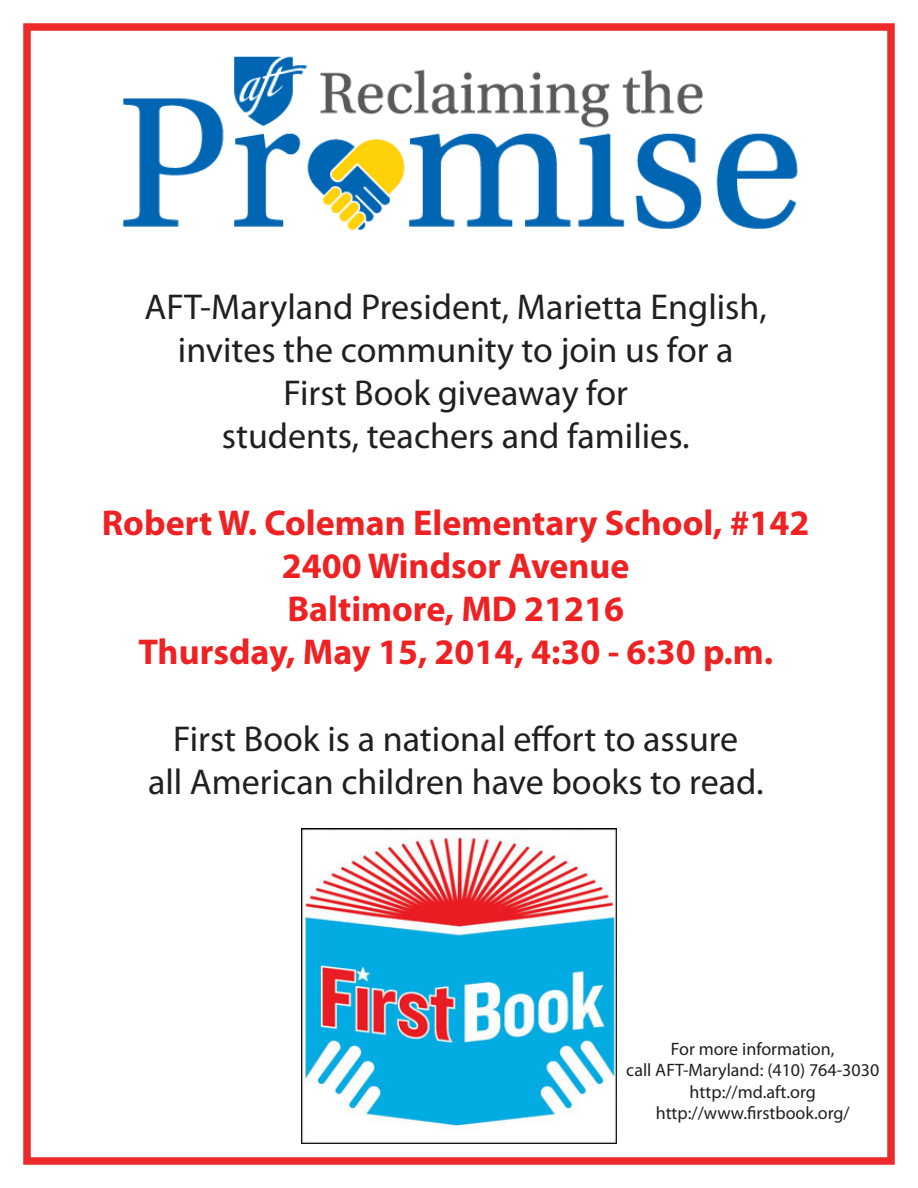
<style>
.page{position:relative;width:918px;height:1188px;background:#fff}
.page>*{position:absolute;margin:0;border:0;box-sizing:border-box;transform-origin:0 0}
.t1{font:36px "Myriad Pro";color:#231f20}
.t2{font:700 36px "Myriad Pro";color:#ee2123}
.t3{font:18px "Myriad Pro";color:#231f20}
</style>
<div class="page">
<img style="left:123px;top:56px;width:675px;height:175px">
<div style="left:23px;top:23px;width:872px;height:1142px;border:8px solid #ee292c"></div>
<img style="left:302px;top:828px;width:314px;height:315px">
<p class="t1" style="left:145px;top:284px;width:624px">AFT-Maryland President, Marietta English,</p>
<p class="t1" style="left:178px;top:328px;width:557px">invites the community to join us for a</p>
<p class="t1" style="left:284px;top:371px;width:346px">First Book giveaway for</p>
<p class="t1" style="left:222px;top:414px;width:469px">students, teachers and families.</p>
<p class="t2" style="left:102px;top:499px;width:709px">Robert W. Coleman Elementary School, #142</p>
<p class="t2" style="left:282px;top:542px;width:349px">2400 Windsor Avenue</p>
<p class="t2" style="left:287px;top:585px;width:338px">Baltimore, MD 21216</p>
<p class="t2" style="left:138px;top:629px;width:636px">Thursday, May 15, 2014, 4:30 - 6:30 p.m.</p>
<p class="t1" style="left:173px;top:716px;width:567px">First Book is a national effort to assure</p>
<p class="t1" style="left:148px;top:760px;width:617px">all American children have books to read.</p>
<p class="t3" style="left:671px;top:1037px;width:165px">For more information,</p>
<p class="t3" style="left:626px;top:1059px;width:254px">call AFT-Maryland: (410) 764-3030</p>
<p class="t3" style="left:690px;top:1081px;width:128px">http://md.aft.org</p>
<p class="t3" style="left:656px;top:1102px;width:196px">http://www.firstbook.org/</p>
</div>
